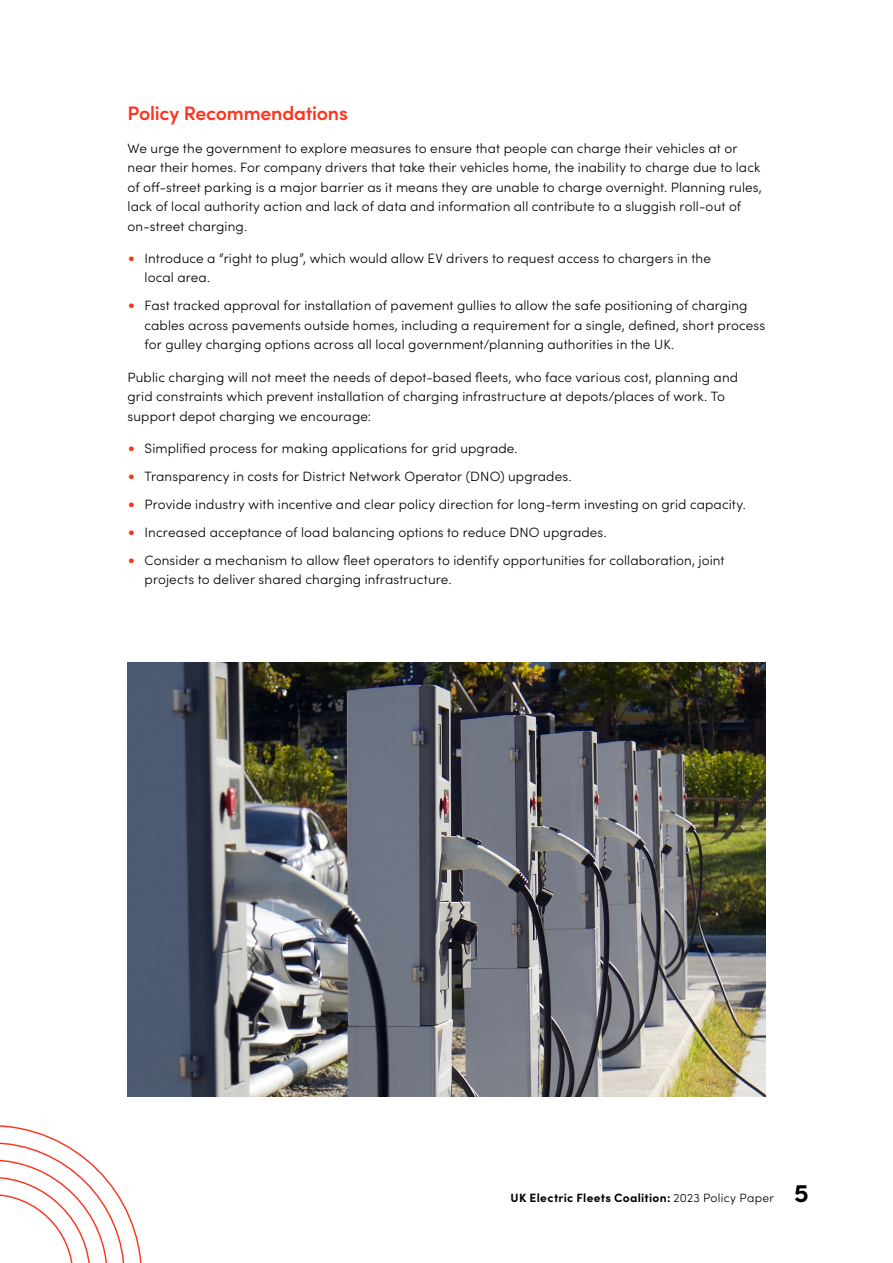
<style>
.page{position:relative;width:893px;height:1263px;background:#fff}
.page>*{position:absolute;margin:0;border:0;box-sizing:border-box;transform-origin:0 0}
.BODY_COPY{font:600 19.5px "Sofia Pro";letter-spacing:-.01em;color:#fc341e}
.BODY_COPY-2{font:300 13.5px/19.5px "Sofia Pro";letter-spacing:.01em;color:#000}
.t1{font:700 12px "Sofia Pro";letter-spacing:.025em;color:#000}
.s1{font-size:18px;color:#fc341e}
.s2{font-weight:300}
.s3{font-size:25.5px}
</style>
<div class="page">
<img style="left:128px;top:662px;width:637px;height:434px">
<svg style="left:0;top:1125px;width:142px;height:138px"></svg>
<p class="BODY_COPY" style="left:128px;top:99px;width:222px">Policy Recommendations</p>
<p class="BODY_COPY-2" style="left:128px;top:137px;width:636px">We urge the government to explore measures to ensure that people can charge their vehicles at or near their homes. For company drivers that take their vehicles home, the inability to charge due to lack of off-street parking is a major barrier as it means they are unable to charge overnight. Planning rules, lack of local authority action and lack of data and information all contribute to a sluggish roll-out of on-street charging.</p>
<p class="BODY_COPY-2" style="left:145px;top:248px;width:568px;text-indent:-17px"><span class="s1">•</span> Introduce a “right to plug”, which would allow EV drivers to request access to chargers in the local area.</p>
<p class="BODY_COPY-2" style="left:145px;top:295px;width:622px;text-indent:-17px"><span class="s1">•</span> Fast tracked approval for installation of pavement gullies to allow the safe positioning of charging cables across pavements outside homes, including a requirement for a single, defined, short process for gulley charging options across all local government/planning authorities in the UK.</p>
<p class="BODY_COPY-2" style="left:128px;top:366px;width:612px">Public charging will not meet the needs of depot-based fleets, who face various cost, planning and grid constraints which prevent installation of charging infrastructure at depots/places of work. To support depot charging we encourage:</p>
<p class="BODY_COPY-2" style="left:128px;top:438px;width:392px"><span class="s1">•</span> Simplified process for making applications for grid upgrade.</p>
<p class="BODY_COPY-2" style="left:128px;top:466px;width:445px"><span class="s1">•</span> Transparency in costs for District Network Operator (DNO) upgrades.</p>
<p class="BODY_COPY-2" style="left:128px;top:494px;width:620px"><span class="s1">•</span> Provide industry with incentive and clear policy direction for long-term investing on grid capacity.</p>
<p class="BODY_COPY-2" style="left:128px;top:522px;width:481px"><span class="s1">•</span> Increased acceptance of load balancing options to reduce DNO upgrades.</p>
<p class="BODY_COPY-2" style="left:145px;top:550px;width:582px;text-indent:-17px"><span class="s1">•</span> Consider a mechanism to allow fleet operators to identify opportunities for collaboration, joint projects to deliver shared charging infrastructure.</p>
<p class="t1" style="left:511px;top:1188px;width:300px">UK Electric Fleets Coalition: <span class="s2">2023 Policy Paper</span> <span class="s3">5</span></p>
</div>
